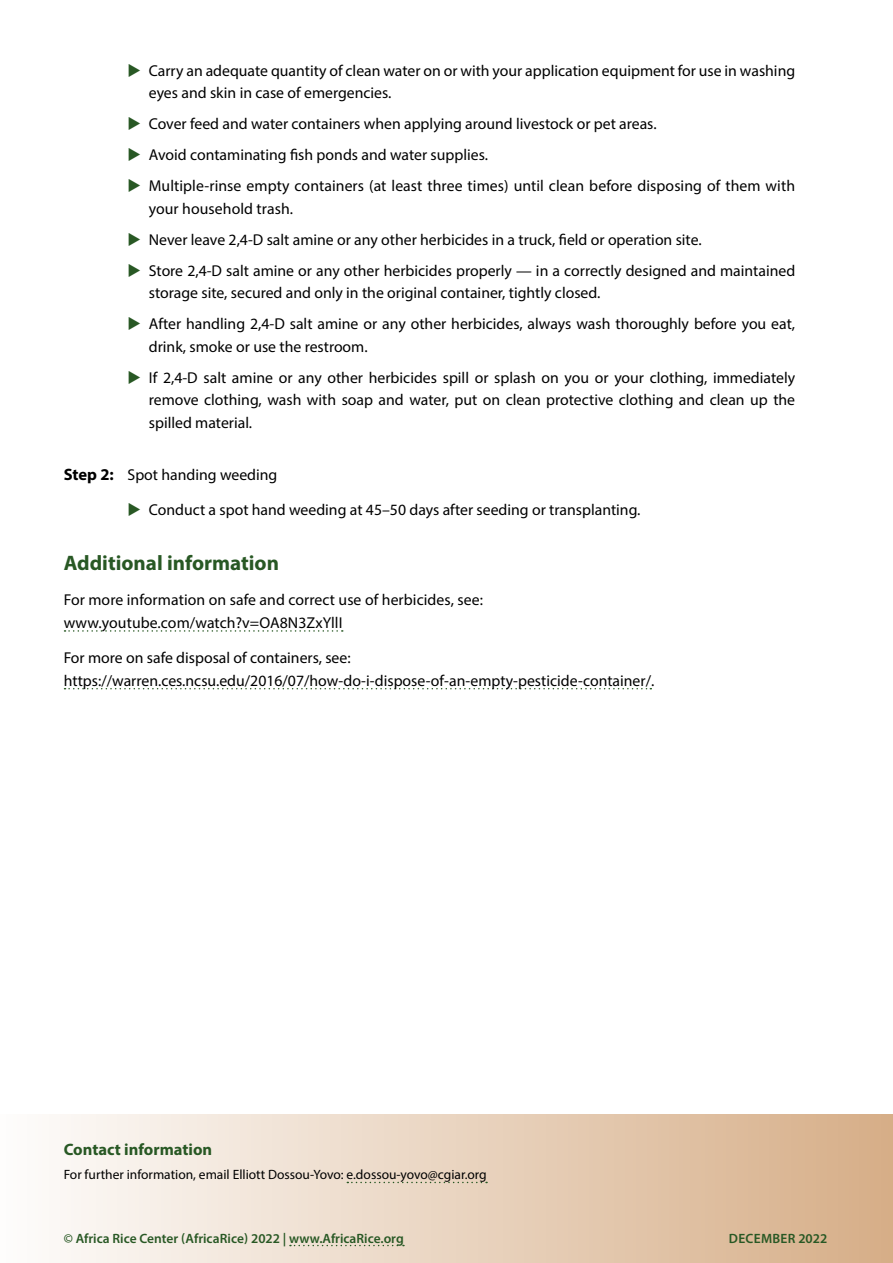
<style>
.page{position:relative;width:893px;height:1263px;background:#fff}
.page>*{position:absolute;margin:0;border:0;box-sizing:border-box;transform-origin:0 0}
.heading_1{font:700 21px "Myriad Pro";color:#285824}
.t1{font:700 16.5px "Myriad Pro";color:#285824}
.steps{font:15.75px/22.5px "Myriad Pro";color:#000}
.t2{font:13.5px "Myriad Pro";color:#000}
.t3{font:600 13.5px "Myriad Pro";color:#285824}
.t4{font:600 13.5px "Myriad Pro";letter-spacing:.02em;color:#285824}
.s1{font-weight:700;font-size:16.5px}
</style>
<div class="page">
<div style="left:0;top:1114px;width:893px;height:149px;background:linear-gradient(to right,#fefdfc,#d6ae87)"></div>
<svg style="left:347px;top:1182px;width:140px;height:1px"></svg>
<svg style="left:290px;top:1245px;width:114px;height:1px"></svg>
<svg style="left:65px;top:630px;width:278px;height:2px"></svg>
<svg style="left:65px;top:688px;width:586px;height:1px"></svg>
<p class="steps" style="left:149px;top:59px;width:648px">Carry an adequate quantity of clean water on or with your application equipment for use in washing eyes and skin in case of emergencies.</p>
<p class="steps" style="left:149px;top:112px;width:509px">Cover feed and water containers when applying around livestock or pet areas.</p>
<p class="steps" style="left:149px;top:143px;width:341px">Avoid contaminating fish ponds and water supplies.</p>
<p class="steps" style="left:149px;top:174px;width:648px">Multiple-rinse empty containers (at least three times) until clean before disposing of them with your household trash.</p>
<p class="steps" style="left:149px;top:228px;width:554px">Never leave 2,4-D salt amine or any other herbicides in a truck, field or operation site.</p>
<p class="steps" style="left:149px;top:259px;width:648px">Store 2,4-D salt amine or any other herbicides properly — in a correctly designed and maintained storage site, secured and only in the original container, tightly closed.</p>
<p class="steps" style="left:149px;top:312px;width:648px">After handling 2,4-D salt amine or any other herbicides, always wash thoroughly before you eat, drink, smoke or use the restroom.</p>
<p class="steps" style="left:149px;top:366px;width:648px;text-align:justify">If 2,4-D salt amine or any other herbicides spill or splash on you or your clothing, immediately remove clothing, wash with soap and water, put on clean protective clothing and clean up the spilled material.</p>
<p class="steps" style="left:64px;top:463px;width:215px"><span class="s1">Step 2:</span> Spot handing weeding</p>
<p class="steps" style="left:149px;top:498px;width:493px">Conduct a spot hand weeding at 45–50 days after seeding or transplanting.</p>
<p class="heading_1" style="left:64px;top:549px;width:217px">Additional information</p>
<p class="steps" style="left:64px;top:589px;width:421px">For more information on safe and correct use of herbicides, see: www.youtube.com/watch?v=OA8N3ZxYllI</p>
<p class="steps" style="left:64px;top:646px;width:592px">For more on safe disposal of containers, see: https://warren.ces.ncsu.edu/2016/07/how-do-i-dispose-of-an-empty-pesticide-container/.</p>
<p class="t1" style="left:64px;top:1138px;width:150px">Contact information</p>
<p class="t2" style="left:64px;top:1166px;width:425px">For further information, email Elliott Dossou-Yovo: e.dossou-yovo@cgiar.org</p>
<p class="t3" style="left:64px;top:1229px;width:341px">© Africa Rice Center (AfricaRice) 2022 | www.AfricaRice.org</p>
<p class="t4" style="left:729px;top:1229px;width:100px">DECEMBER 2022</p>
</div>
